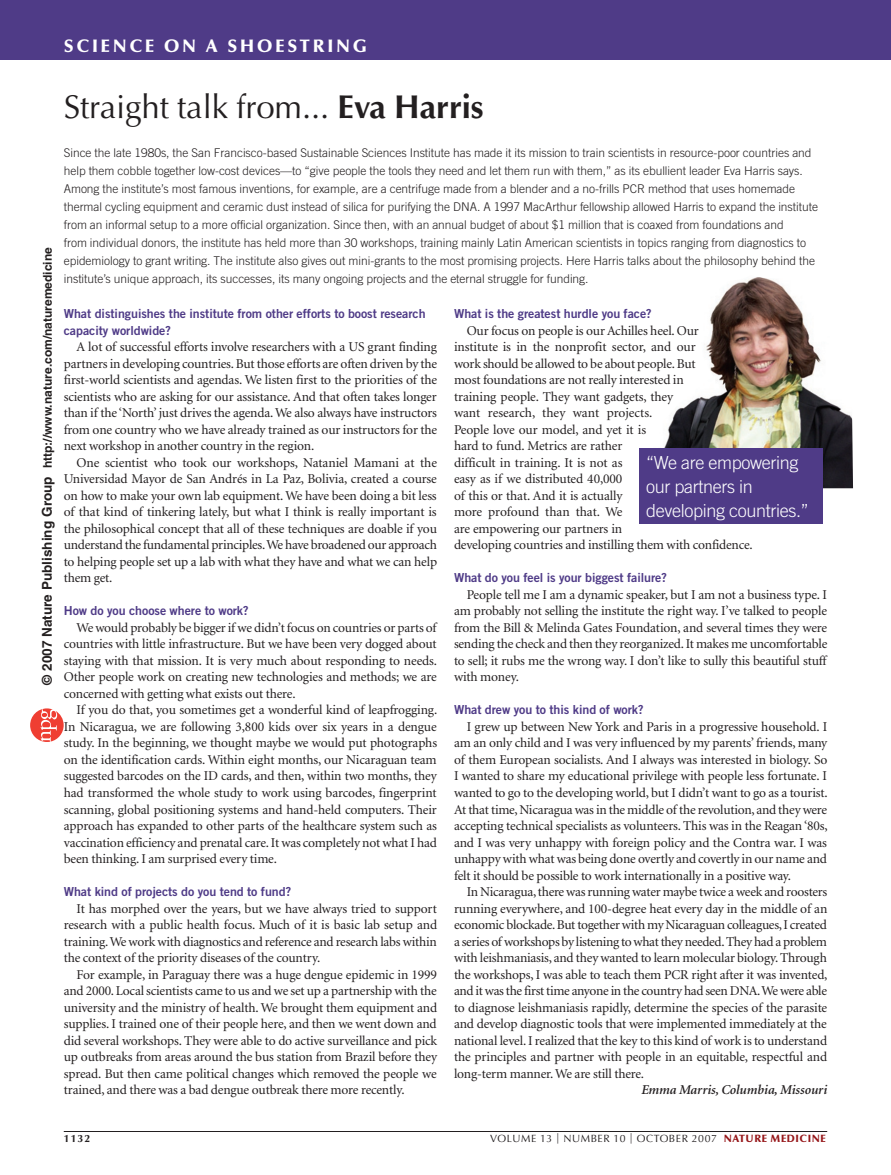
<style>
.page{position:relative;width:891px;height:1175px;background:#fff}
.page>*{position:absolute;margin:0;border:0;box-sizing:border-box;transform-origin:0 0}
.t1{font:33px "Optima";letter-spacing:-.005em;color:#231f20}
.t2{font:300 18px/24px "Trade Gothic";letter-spacing:-.02em;color:#fff}
.t3{font:900 18px "Optima";letter-spacing:.15em;color:#fff}
.t4{font:13.5px/16.5px "Minion";letter-spacing:-.015em;color:#231f20;text-align:justify}
.t5{font:italic 600 13.5px "Minion";letter-spacing:-.005em;color:#231f20}
.t6{font:12.45px/16.5px "Trade Gothic Bold Two";letter-spacing:-.005em;color:#4f3b87}
.t7{font:300 12px/18px "Trade Gothic";letter-spacing:-.005em;color:#231f20}
.t8{font:700 12px "Helvetica";color:#231f1f}
.t9{font:10.5px "Optima";letter-spacing:.05em;color:#231f20}
.t10{font:700 10.5px "Optima";color:#231f20}
.s1{font-size:13.5px}
.s2{font-family:"Helvetica Bold 2";font-weight:400;font-size:13.5px}
.s3{font-weight:700}
.s4{font-weight:900;color:#961619}
</style>
<div class="page">
<div style="left:0;top:0;width:891px;height:60px;background:#4f3b87"></div>
<hr style="left:64px;top:1131px;width:763px;height:1px;background:#231f20">
<img style="left:664px;top:277px;width:189px;height:211px">
<div style="left:639px;top:448px;width:184px;height:76px;background:#4f3b87"></div>
<svg style="left:30px;top:708px;width:34px;height:34px"></svg>
<h2 class="t3" style="left:64px;top:35px;width:305px">SCIENCE ON A SHOESTRING</h2>
<p class="t8" style="left:40px;top:685px;width:439px;rotate:-90deg"><span class="s1">© 200</span><span class="s2">7</span> <span class="s1">Nature Publishing Group</span> http://www.nature.com/naturemedicine</p>
<h1 class="t1" style="left:64px;top:87px;width:421px">Straight talk from... <span class="s3">Eva Harris</span></h1>
<p class="t7" style="left:64px;top:143px;width:756px">Since the late 1980s, the San Francisco-based Sustainable Sciences Institute has made it its mission to train scientists in resource-poor countries and help them cobble together low-cost devices—to “give people the tools they need and let them run with them,” as its ebullient leader Eva Harris says.<br>Among the institute’s most famous inventions, for example, are a centrifuge made from a blender and a no-frills PCR method that uses homemade thermal cycling equipment and ceramic dust instead of silica for purifying the DNA. A 1997 MacArthur fellowship allowed Harris to expand the institute from an informal setup to a more official organization. Since then, with an annual budget of about $1 million that is coaxed from foundations and<br>from individual donors, the institute has held more than 30 workshops, training mainly Latin American scientists in topics ranging from diagnostics to epidemiology to grant writing. The institute also gives out mini-grants to the most promising projects. Here Harris talks about the philosophy behind the institute’s unique approach, its successes, its many ongoing projects and the eternal struggle for funding.</p>
<p class="t6" style="left:64px;top:305px;width:363px">What distinguishes the institute from other efforts to boost research capacity worldwide?</p>
<p class="t4" style="left:64px;top:339px;width:375px;text-indent:13px">A lot of successful efforts involve researchers with a US grant finding partners in developing countries. But those efforts are often driven by the first-world scientists and agendas. We listen first to the priorities of the scientists who are asking for our assistance. And that often takes longer than if the ‘North’ just drives the agenda. We also always have instructors from one country who we have already trained as our instructors for the next workshop in another country in the region.</p>
<p class="t4" style="left:64px;top:455px;width:375px;text-indent:13px">One scientist who took our workshops, Nataniel Mamani at the Universidad Mayor de San Andrés in La Paz, Bolivia, created a course on how to make your own lab equipment. We have been doing a bit less of that kind of tinkering lately, but what I think is really important is the philosophical concept that all of these techniques are doable if you understand the fundamental principles. We have broadened our approach to helping people set up a lab with what they have and what we can help them get.</p>
<p class="t6" style="left:64px;top:602px;width:186px">How do you choose where to work?</p>
<p class="t4" style="left:64px;top:620px;width:375px;text-indent:13px">We would probably be bigger if we didn’t focus on countries or parts of countries with little infrastructure. But we have been very dogged about staying with that mission. It is very much about responding to needs.<br>Other people work on creating new technologies and methods; we are concerned with getting what exists out there.</p>
<p class="t4" style="left:64px;top:702px;width:375px;text-indent:13px">If you do that, you sometimes get a wonderful kind of leapfrogging.<br>In Nicaragua, we are following 3,800 kids over six years in a dengue study. In the beginning, we thought maybe we would put photographs on the identification cards. Within eight months, our Nicaraguan team suggested barcodes on the ID cards, and then, within two months, they had transformed the whole study to work using barcodes, fingerprint scanning, global positioning systems and hand-held computers. Their approach has expanded to other parts of the healthcare system such as vaccination efficiency and prenatal care. It was completely not what I had been thinking. I am surprised every time.</p>
<p class="t6" style="left:64px;top:883px;width:229px">What kind of projects do you tend to fund?</p>
<p class="t4" style="left:64px;top:900px;width:375px;text-indent:13px">It has morphed over the years, but we have always tried to support research with a public health focus. Much of it is basic lab setup and training. We work with diagnostics and reference and research labs within the context of the priority diseases of the country.</p>
<p class="t4" style="left:64px;top:966px;width:375px;text-indent:13px">For example, in Paraguay there was a huge dengue epidemic in 1999 and 2000. Local scientists came to us and we set up a partnership with the university and the ministry of health. We brought them equipment and supplies. I trained one of their people here, and then we went down and did several workshops. They were able to do active surveillance and pick up outbreaks from areas around the bus station from Brazil before they spread. But then came political changes which removed the people we trained, and there was a bad dengue outbreak there more recently.</p>
<p class="t6" style="left:454px;top:305px;width:199px">What is the greatest hurdle you face?</p>
<p class="t4" style="left:454px;top:323px;width:300px;text-align:left;text-indent:13px">Our focus on people is our Achilles heel. Our<br>institute is in the nonprofit sector, and our<br>work should be allowed to be about people. But<br>most foundations are not really interested in<br>training people. They want gadgets, they<br>want research, they want projects.<br>People love our model, and yet it is<br>hard to fund. Metrics are rather<br>difficult in training. It is not as<br>easy as if we distributed 40,000<br>of this or that. And it is actually<br>more profound than that. We<br>are empowering our partners in<br>developing countries and instilling them with confidence.</p>
<p class="t6" style="left:454px;top:569px;width:214px">What do you feel is your biggest failure?</p>
<p class="t4" style="left:454px;top:587px;width:375px;text-indent:13px">People tell me I am a dynamic speaker, but I am not a business type. I am probably not selling the institute the right way. I’ve talked to people from the Bill &amp; Melinda Gates Foundation, and several times they were sending the check and then they reorganized. It makes me uncomfortable to sell; it rubs me the wrong way. I don’t like to sully this beautiful stuff with money.</p>
<p class="t6" style="left:454px;top:701px;width:191px">What drew you to this kind of work?</p>
<p class="t4" style="left:454px;top:719px;width:375px;text-indent:13px">I grew up between New York and Paris in a progressive household. I am an only child and I was very influenced by my parents’ friends, many of them European socialists. And I always was interested in biology. So I wanted to share my educational privilege with people less fortunate. I wanted to go to the developing world, but I didn’t want to go as a tourist.<br>At that time, Nicaragua was in the middle of the revolution, and they were accepting technical specialists as volunteers. This was in the Reagan ‘80s, and I was very unhappy with foreign policy and the Contra war. I was unhappy with what was being done overtly and covertly in our name and felt it should be possible to work internationally in a positive way.</p>
<p class="t4" style="left:454px;top:884px;width:375px;text-indent:13px">In Nicaragua, there was running water maybe twice a week and roosters running everywhere, and 100-degree heat every day in the middle of an economic blockade. But together with my Nicaraguan colleagues, I created a series of workshops by listening to what they needed. They had a problem with leishmaniasis, and they wanted to learn molecular biology. Through the workshops, I was able to teach them PCR right after it was invented, and it was the first time anyone in the country had seen DNA. We were able to diagnose leishmaniasis rapidly, determine the species of the parasite and develop diagnostic tools that were implemented immediately at the national level. I realized that the key to this kind of work is to understand the principles and partner with people in an equitable, respectful and long-term manner. We are still there.</p>
<p class="t5" style="left:641px;top:1083px;width:187px">Emma Marris, Columbia, Missouri</p>
<h2 class="t2" style="left:646px;top:450px;width:164px">“We are empowering our partners in developing countries.”</h2>
<p class="t10" style="left:64px;top:1132px;width:28px">1132</p>
<p class="t9" style="left:490px;top:1132px;width:337px">VOLUME 13 | NUMBER 10 | OCTOBER 2007 <span class="s4">NATURE MEDICINE</span></p>
</div>
